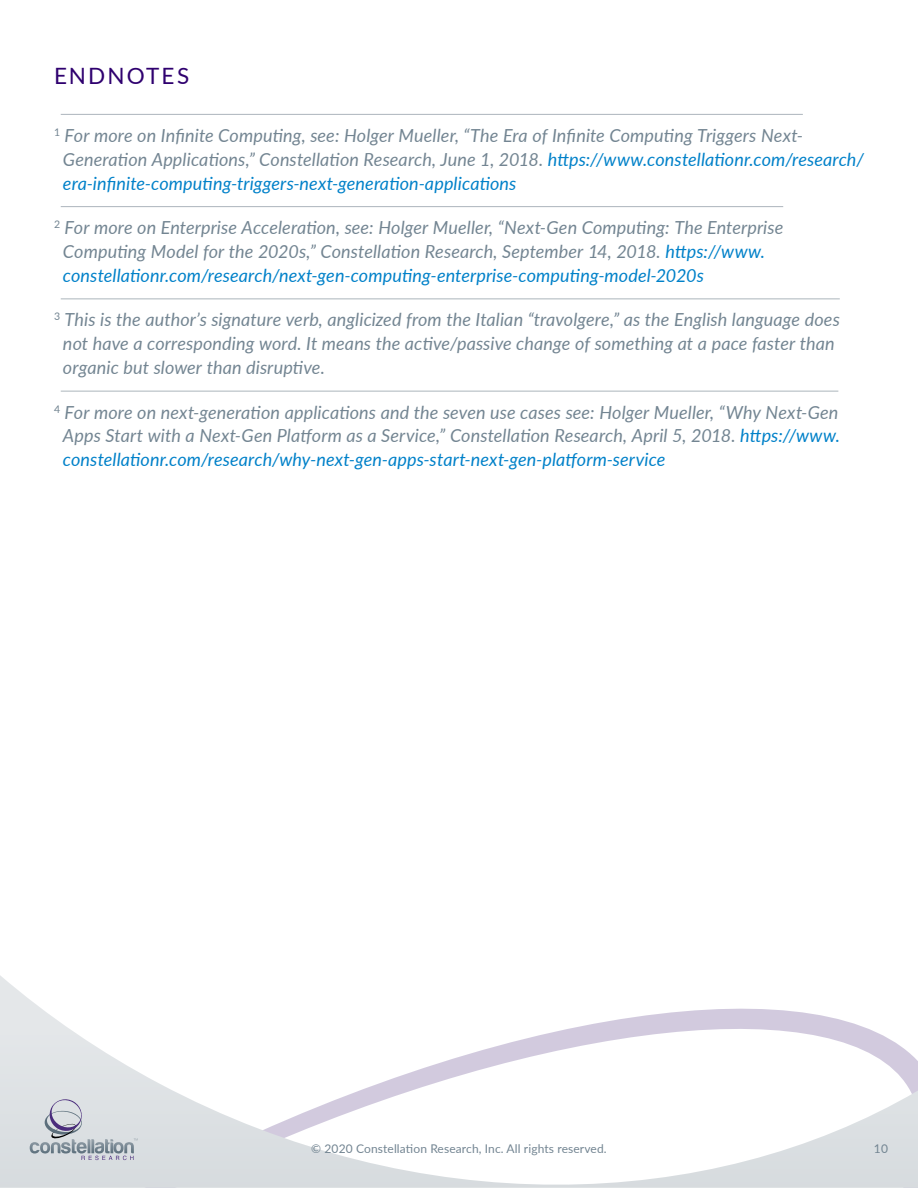
<style>
.page{position:relative;width:918px;height:1188px;background:#fff}
.page>*{position:absolute;margin:0;border:0;box-sizing:border-box;transform-origin:0 0}
.t1{font:22.5px "Lato";letter-spacing:.095em;color:#2f006f}
.t2{font:italic 18px/24px "Lato";letter-spacing:.005em;color:#738592}
.t3{font:12px "Lato";letter-spacing:.01em;color:#738592}
.s1{color:#0081c9}
</style>
<div class="page">
<hr style="left:61px;top:114px;width:742px;height:1px;background:#acb5bc">
<hr style="left:61px;top:206px;width:722px;height:1px;background:#acb5bc">
<hr style="left:61px;top:298px;width:779px;height:1px;background:#acb5bc">
<hr style="left:61px;top:391px;width:777px;height:1px;background:#acb5bc">
<svg style="left:0;top:975px;width:918px;height:213px"></svg>
<svg style="left:30px;top:1099px;width:108px;height:61px;background:#c6cbd2"></svg>
<p class="t1" style="left:54px;top:60px;width:137px">ENDNOTES</p>
<p class="t2" style="left:63px;top:122px;width:802px;text-indent:-9px"><sup>1</sup> For more on Infinite Computing, see: Holger Mueller, “The Era of Infinite Computing Triggers Next-<br>Generation Applications,” Constellation Research, June 1, 2018. <span class="s1">https://www.constellationr.com/research/ era-infinite-computing-triggers-next-generation-applications</span></p>
<p class="t2" style="left:63px;top:215px;width:722px;text-indent:-9px"><sup>2</sup> For more on Enterprise Acceleration, see: Holger Mueller, “Next-Gen Computing: The Enterprise<br>Computing Model for the 2020s,” Constellation Research, September 14, 2018. <span class="s1">https://www. constellationr.com/research/next-gen-computing-enterprise-computing-model-2020s</span></p>
<p class="t2" style="left:63px;top:307px;width:778px;text-indent:-9px"><sup>3</sup> This is the author’s signature verb, anglicized from the Italian “travolgere,” as the English language does not have a corresponding word. It means the active/passive change of something at a pace faster than organic but slower than disruptive.</p>
<p class="t2" style="left:63px;top:399px;width:778px;text-align:justify;text-indent:-9px"><sup>4</sup> For more on next-generation applications and the seven use cases see: Holger Mueller, “Why Next-Gen Apps Start with a Next-Gen Platform as a Service,” Constellation Research, April 5, 2018. <span class="s1">https://www. constellationr.com/research/why-next-gen-apps-start-next-gen-platform-service</span></p>
<p class="t3" style="left:311px;top:1140px;width:297px">© 2020 Constellation Research, Inc. All rights reserved.</p>
<p class="t3" style="left:874px;top:1140px;width:16px">10</p>
</div>
